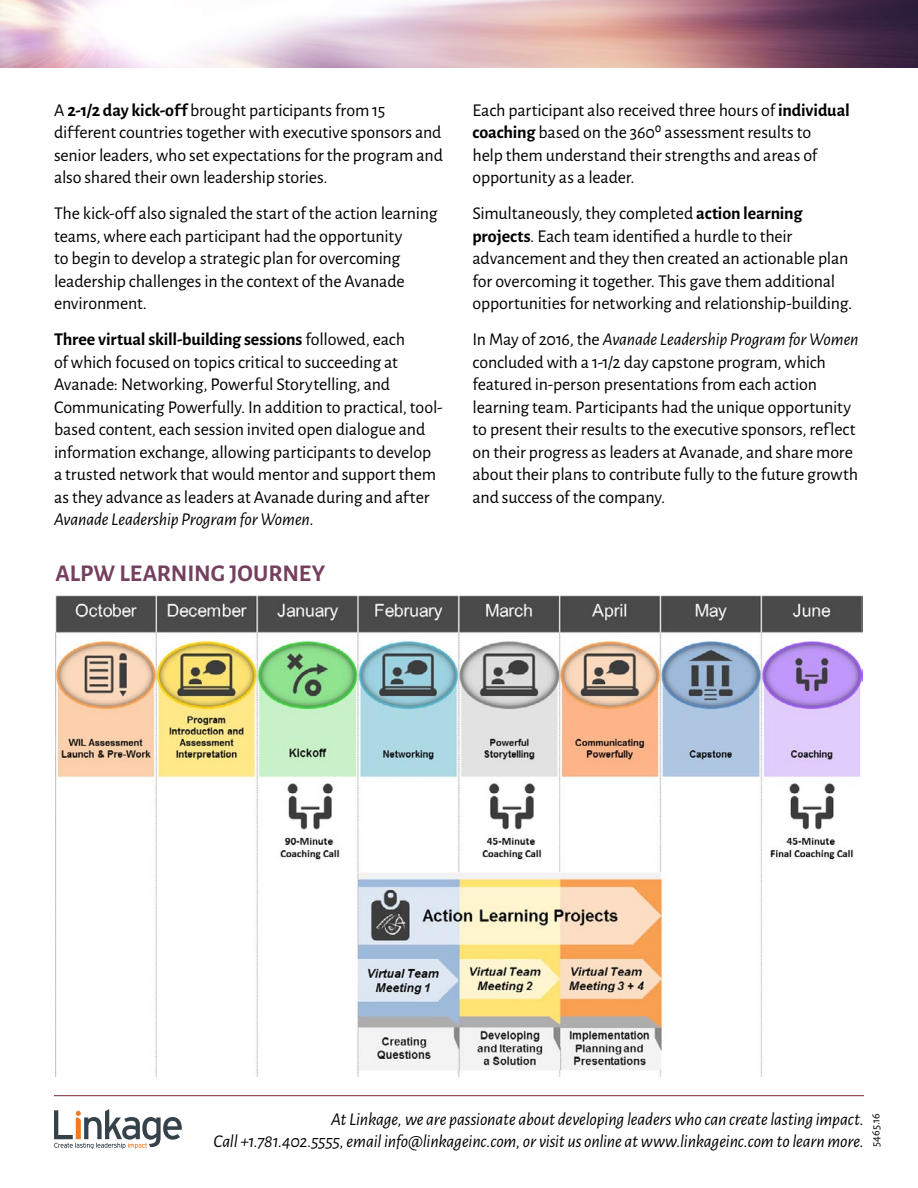
<style>
.page{position:relative;width:918px;height:1188px;background:#fff}
.page>*{position:absolute;margin:0;border:0;box-sizing:border-box;transform-origin:0 0}
.t1{font:700 24px "Alegreya Sans";color:#75405e}
.t2{font:18px/22.5px "Alegreya Sans";letter-spacing:-.01em;color:#000}
.t3{font:italic 18px/22.5px "Alegreya Sans";letter-spacing:-.01em;color:#000;text-align:right}
.t4{font:12px "Alegreya Sans";letter-spacing:.005em;color:#000}
.s1{font-weight:700}
.s2{font-style:italic}
</style>
<div class="page">
<img style="left:0;top:0;width:918px;height:68px">
<svg style="left:54px;top:1109px;width:128px;height:40px"></svg>
<hr style="left:54px;top:1095px;width:810px;height:1px;background:#78262c">
<img style="left:55px;top:595px;width:808px;height:482px">
<p class="t2" style="left:54px;top:98px;width:390px">A <span class="s1">2-1/2 day kick-off</span> brought participants from 15 different countries together with executive sponsors and senior leaders, who set expectations for the program and also shared their own leadership stories.</p>
<p class="t2" style="left:54px;top:201px;width:385px">The kick-off also signaled the start of the action learning teams, where each participant had the opportunity<br>to begin to develop a strategic plan for overcoming leadership challenges in the context of the Avanade environment.</p>
<p class="t2" style="left:54px;top:327px;width:390px"><span class="s1">Three virtual skill-building sessions</span> followed, each<br>of which focused on topics critical to succeeding at Avanade: Networking, Powerful Storytelling, and Communicating Powerfully. In addition to practical, tool&shy;based content, each session invited open dialogue and information exchange, allowing participants to develop a trusted network that would mentor and support them as they advance as leaders at Avanade during and after <span class="s2">Avanade Leadership Program for Women</span>.</p>
<h1 class="t1" style="left:55px;top:556px;width:271px">ALPW LEARNING JOURNEY</h1>
<p class="t2" style="left:472px;top:98px;width:379px">Each participant also received three hours of <span class="s1">individual coaching</span> based on the 360⁰ assessment results to<br>help them understand their strengths and areas of opportunity as a leader.</p>
<p class="t2" style="left:472px;top:201px;width:381px">Simultaneously, they completed <span class="s1">action learning projects</span>. Each team identified a hurdle to their advancement and they then created an actionable plan for overcoming it together. This gave them additional opportunities for networking and relationship-building.</p>
<p class="t2" style="left:472px;top:327px;width:388px">In May of 2016, the <span class="s2">Avanade Leadership Program for Women </span>concluded with a 1-1/2 day capstone program, which featured in-person presentations from each action learning team. Participants had the unique opportunity to present their results to the executive sponsors, reflect on their progress as leaders at Avanade, and share more about their plans to contribute fully to the future growth and success of the company.</p>
<p class="t3" style="left:213px;top:1107px;width:652px">At Linkage, we are passionate about developing leaders who can create lasting impact.<br>Call +1.781.402.5555, email info@linkageinc.com, or visit us online at www.linkageinc.com to learn more.</p>
<p class="t4" style="left:868px;top:1147px;width:35px;rotate:-90deg">5465.16</p>
</div>
